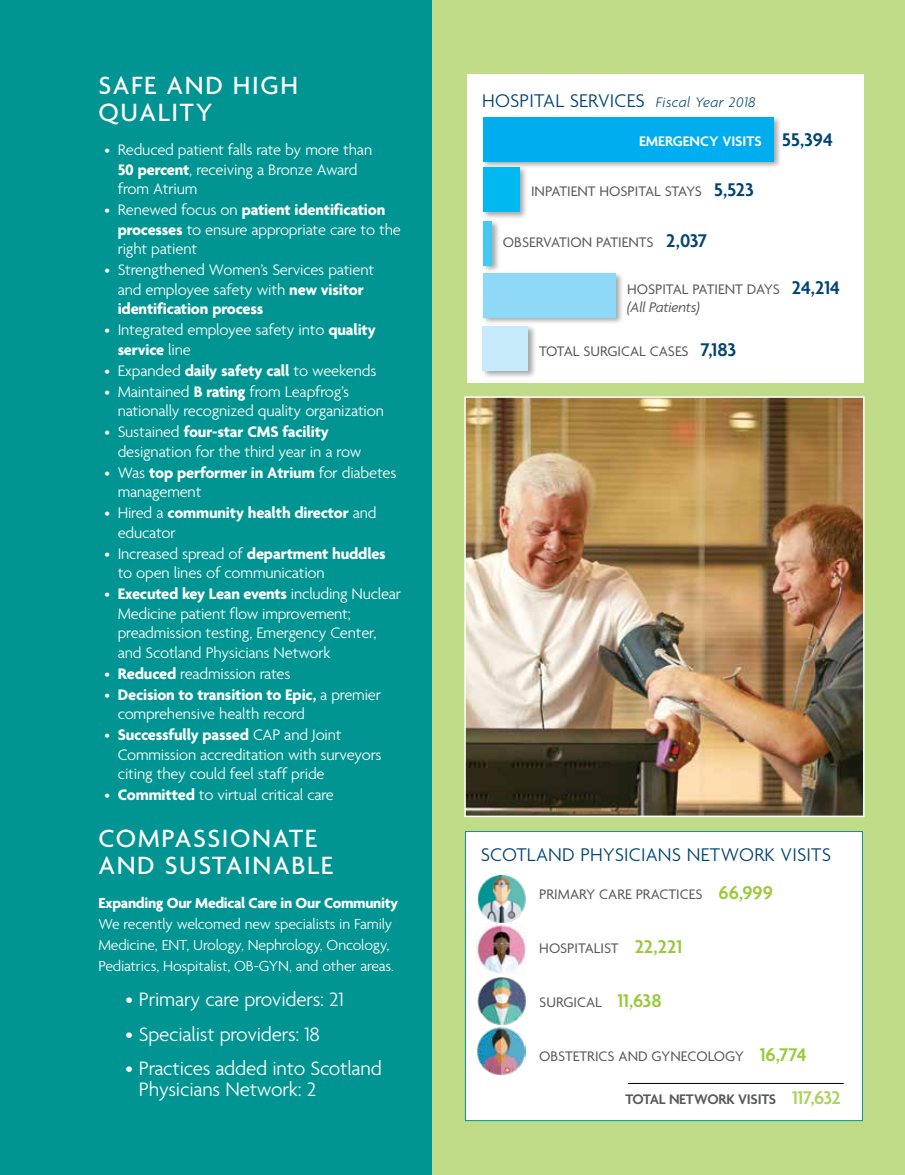
<style>
.page{position:relative;width:905px;height:1175px;background:#fff}
.page>*{position:absolute;margin:0;border:0;box-sizing:border-box;transform-origin:0 0}
.t1{font:500 27px/27px "Agenda";letter-spacing:.06em;color:#fff}
.t2{font:300 21px/21px "Agenda";letter-spacing:-.01em;color:#fff}
.t3{font:300 19.95px "Agenda";letter-spacing:.01em;color:#004474}
.t4{font:300 16.5px/19.5px "Agenda";letter-spacing:-.01em;color:#fff}
.t5{font:700 16.5px/19.5px "Agenda";letter-spacing:-.01em;color:#fff}
.t6{font:300 15.75px/21px "Agenda";letter-spacing:-.01em;color:#fff}
.t7{font:700 15.75px "Agenda";letter-spacing:-.02em;color:#fff}
.t8{font:15px/18.3px "Agenda";color:#58595b}
.t9{font:600 15px "Agenda";letter-spacing:-.015em;color:#58595b}
.t10{font:600 15px "Agenda";color:#fff}
.s1{font-size:15.75px}
.s2{font-weight:700}
.s3{font-weight:300;font-size:15.75px}
.s4{font-weight:300}
.s5{font-style:italic;font-size:15px}
.s6{font-size:19.95px;color:#004474}
.s7{font-weight:600;font-size:19.95px;color:#004474}
.s8{font-style:italic}
.s9{font-weight:600;font-size:19.95px;color:#9aca3c}
.s10{font-size:19.95px;color:#add361}
</style>
<div class="page">
<div style="left:0;top:0;width:432px;height:1174px;background:#009592"></div>
<div style="left:432px;top:0;width:472px;height:1174px;background:#c1dc89"></div>
<div style="left:466px;top:75px;width:397px;height:308px;background:#fff"></div>
<div style="left:465px;top:831px;width:397px;height:290px;background:#fff;border:1px solid #00958f"></div>
<img style="left:467px;top:399px;width:394px;height:415px">
<div style="left:464px;top:396px;width:400px;height:421px;border:2px solid #fff"></div>
<div style="left:481px;top:115px;width:301px;height:54px;background:#000;opacity:.35"></div>
<div style="left:483px;top:117px;width:290px;height:44px;background:#00aeef"></div>
<div style="left:481px;top:165px;width:47px;height:55px;background:#000;opacity:.35"></div>
<div style="left:483px;top:168px;width:36px;height:44px;background:#00b9f1"></div>
<div style="left:481px;top:219px;width:20px;height:54px;background:#000;opacity:.35"></div>
<div style="left:483px;top:221px;width:8px;height:44px;background:#44c8f5"></div>
<div style="left:481px;top:271px;width:143px;height:54px;background:#000;opacity:.35"></div>
<div style="left:483px;top:273px;width:132px;height:44px;background:#8ed8f8"></div>
<div style="left:481px;top:324px;width:56px;height:55px;background:#000;opacity:.35"></div>
<div style="left:483px;top:327px;width:45px;height:44px;background:#c7eafb"></div>
<img style="left:475px;top:875px;width:52px;height:99px">
<img style="left:477px;top:977px;width:49px;height:47px">
<img style="left:477px;top:1024px;width:48px;height:51px">
<hr style="left:628px;top:1083px;width:215px;height:1px;background:#000">
<h1 class="t1" style="left:98px;top:73px;width:201px">SAFE AND HIGH<br>QUALITY</h1>
<p class="t4" style="left:118px;top:141px;width:256px;text-indent:-13px"><span class="s1">•</span> Reduced patient falls rate by more than<br><span class="s2">50 percent</span>, receiving a Bronze Award from Atrium</p>
<p class="t4" style="left:118px;top:201px;width:285px;text-indent:-13px"><span class="s1">•</span> Renewed focus on <span class="s2">patient identification processes</span> to ensure appropriate care to the right patient</p>
<p class="t4" style="left:118px;top:261px;width:258px;text-indent:-13px"><span class="s1">•</span> Strengthened Women’s Services patient and employee safety with <span class="s2">new visitor identification process</span></p>
<p class="t4" style="left:118px;top:321px;width:259px;text-indent:-13px"><span class="s1">•</span> Integrated employee safety into <span class="s2">quality service</span> line</p>
<p class="t4" style="left:104px;top:362px;width:273px"><span class="s1">•</span> Expanded <span class="s2">daily safety call</span> to weekends</p>
<p class="t4" style="left:118px;top:383px;width:268px;text-indent:-13px"><span class="s1">•</span> Maintained <span class="s2">B rating</span> from Leapfrog’s nationally recognized quality organization</p>
<p class="t4" style="left:118px;top:423px;width:245px;text-indent:-13px"><span class="s1">•</span> Sustained <span class="s2">four-star CMS facility </span>designation for the third year in a row</p>
<p class="t4" style="left:118px;top:464px;width:280px;text-indent:-13px"><span class="s1">•</span> Was <span class="s2">top performer in Atrium</span> for diabetes management</p>
<p class="t5" style="left:118px;top:504px;width:260px;text-indent:-13px"><span class="s3">•</span> <span class="s4">Hired a</span> community health director <span class="s4">and educator</span></p>
<p class="t4" style="left:118px;top:545px;width:269px;text-indent:-13px"><span class="s1">•</span> Increased spread of <span class="s2">department huddles </span>to open lines of communication</p>
<p class="t4" style="left:118px;top:585px;width:285px;text-indent:-13px"><span class="s1">•</span> <span class="s2">Executed key Lean events</span> including Nuclear Medicine patient flow improvement; preadmission testing, Emergency Center, and Scotland Physicians Network</p>
<p class="t4" style="left:104px;top:665px;width:187px"><span class="s1">•</span> <span class="s2">Reduced</span> readmission rates</p>
<p class="t4" style="left:118px;top:686px;width:265px;text-indent:-13px"><span class="s1">•</span> <span class="s2">Decision to transition to Epic,</span> a premier comprehensive health record</p>
<p class="t4" style="left:118px;top:726px;width:265px;text-indent:-13px"><span class="s1">•</span> <span class="s2">Successfully passed</span> CAP and Joint<br>Commission accreditation with surveyors citing they could feel staff pride</p>
<p class="t4" style="left:104px;top:786px;width:231px"><span class="s1">•</span> <span class="s2">Committed</span> to virtual critical care</p>
<h1 class="t1" style="left:98px;top:826px;width:236px">COMPASSIONATE<br>AND SUSTAINABLE</h1>
<p class="t7" style="left:98px;top:895px;width:301px">Expanding Our Medical Care in Our Community</p>
<p class="t6" style="left:98px;top:914px;width:297px">We recently welcomed new specialists in Family<br>Medicine, ENT, Urology, Nephrology, Oncology,<br>Pediatrics, Hospitalist, OB-GYN, and other areas.</p>
<p class="t2" style="left:125px;top:990px;width:220px">• Primary care providers: 21</p>
<p class="t2" style="left:125px;top:1024px;width:196px">• Specialist providers: 18</p>
<p class="t2" style="left:139px;top:1059px;width:244px;text-indent:-14px">• Practices added into Scotland<br>Physicians Network: 2</p>
<p class="t3" style="left:482px;top:89px;width:275px">HOSPITAL SERVICES <span class="s5">Fiscal Year 2018</span></p>
<p class="t10" style="left:639px;top:133px;width:195px">EMERGENCY VISITS <span class="s6">55,394</span></p>
<p class="t8" style="left:531px;top:183px;width:224px">INPATIENT HOSPITAL STAYS <span class="s7">5,523</span></p>
<p class="t8" style="left:503px;top:234px;width:206px">OBSERVATION PATIENTS <span class="s7">2,037</span></p>
<p class="t8" style="left:627px;top:281px;width:214px">HOSPITAL PATIENT DAYS <span class="s7">24,214 </span><span class="s8">(All Patients)</span></p>
<p class="t8" style="left:539px;top:343px;width:199px">TOTAL SURGICAL CASES <span class="s7">7,183</span></p>
<p class="t3" style="left:481px;top:843px;width:351px">SCOTLAND PHYSICIANS NETWORK VISITS</p>
<p class="t8" style="left:539px;top:886px;width:235px">PRIMARY CARE PRACTICES <span class="s9">66,999</span></p>
<p class="t8" style="left:539px;top:940px;width:144px">HOSPITALIST <span class="s9">22,221</span></p>
<p class="t8" style="left:539px;top:994px;width:124px">SURGICAL <span class="s9">11,638</span></p>
<p class="t8" style="left:539px;top:1048px;width:269px">OBSTETRICS AND GYNECOLOGY <span class="s9">16,774</span></p>
<p class="t9" style="left:625px;top:1091px;width:217px">TOTAL NETWORK VISITS <span class="s10">117,632</span></p>
</div>
